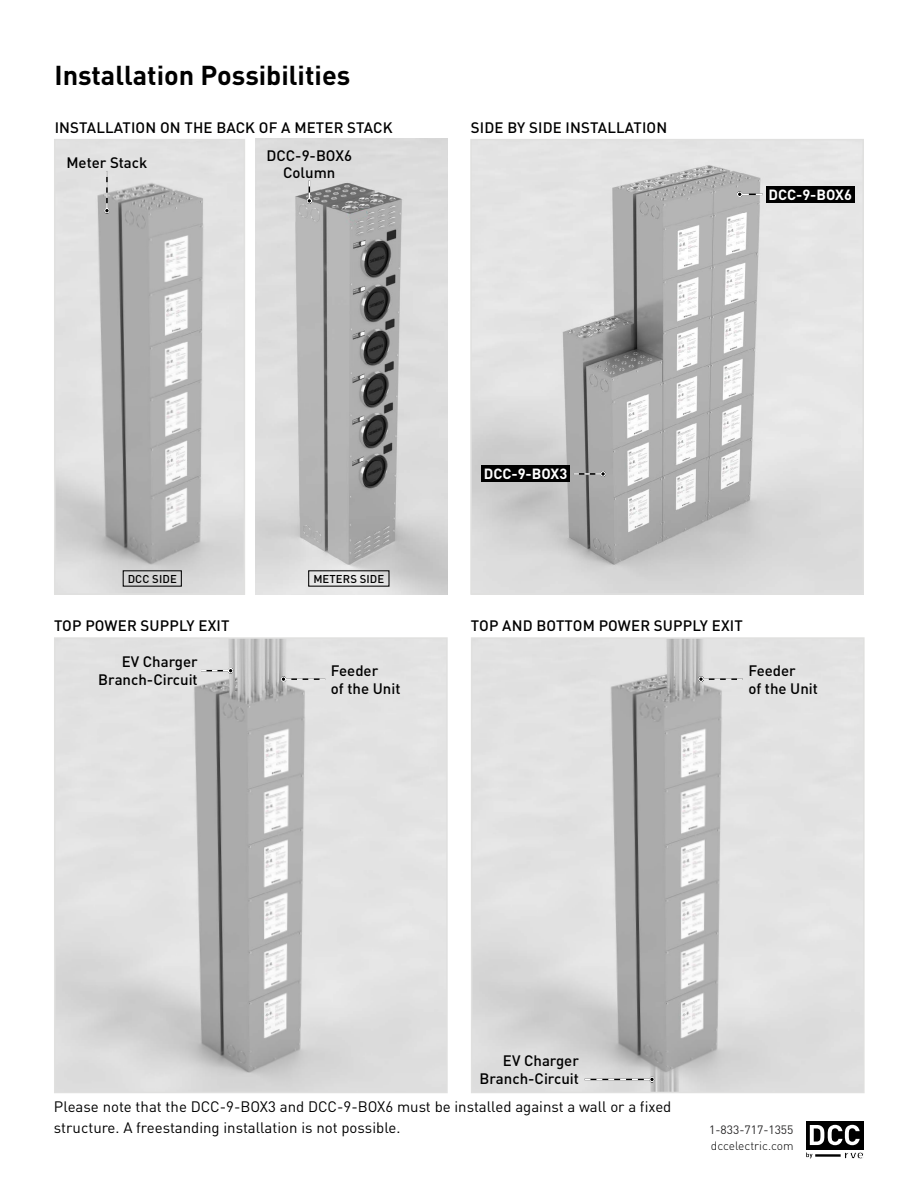
<style>
.page{position:relative;width:918px;height:1188px;background:#fff}
.page>*{position:absolute;margin:0;border:0;box-sizing:border-box;transform-origin:0 0}
.t1{font:700 27px "DINOT";color:#000}
.t2{font:500 15px/18px "DINOT";color:#000}
.t3{font:15px/21px "DINOT";color:#000}
.t4{font:700 14.55px "DINOT";color:#fff}
.t5{font:300 12px "DINOT";color:#000}
.t6{font:12px "DINOT";color:#292829}
.t7{font:500 11.25px "DINOT";letter-spacing:.01em;color:#000}
</style>
<div class="page">
<hr style="left:815px;top:1154px;width:26px;height:3px;background:#000">
<svg style="left:845px;top:1152px;width:19px;height:7px"></svg>
<svg style="left:806px;top:1153px;width:7px;height:5px"></svg>
<div style="left:806px;top:1121px;width:58px;height:28px;background:#000"></div>
<svg style="left:810px;top:1125px;width:50px;height:20px"></svg>
<img style="left:57px;top:142px;width:185px;height:450px">
<div style="left:54px;top:139px;width:191px;height:456px;border:2px solid #e0e0df"></div>
<img style="left:256px;top:139px;width:191px;height:456px">
<img style="left:473px;top:142px;width:388px;height:450px">
<div style="left:470px;top:139px;width:394px;height:456px;border:2px solid #e0e0df"></div>
<svg style="left:104px;top:172px;width:6px;height:42px"></svg>
<svg style="left:306px;top:180px;width:6px;height:24px"></svg>
<svg style="left:573px;top:471px;width:33px;height:6px"></svg>
<svg style="left:737px;top:191px;width:26px;height:7px"></svg>
<div style="left:481px;top:466px;width:89px;height:16px;background:#000"></div>
<div style="left:766px;top:186px;width:89px;height:16px;background:#000"></div>
<div style="left:123px;top:570px;width:59px;height:17px;border:1px solid #000"></div>
<img style="left:57px;top:640px;width:388px;height:450px">
<div style="left:54px;top:637px;width:394px;height:456px;border:2px solid #e0e0df"></div>
<img style="left:474px;top:640px;width:388px;height:450px">
<div style="left:471px;top:637px;width:394px;height:456px;border:2px solid #e0e0df"></div>
<svg style="left:201px;top:667px;width:33px;height:7px"></svg>
<svg style="left:585px;top:1076px;width:70px;height:7px"></svg>
<svg style="left:698px;top:676px;width:45px;height:6px"></svg>
<svg style="left:280px;top:676px;width:45px;height:6px"></svg>
<svg style="left:349px;top:210px;width:18px;height:11px"></svg>
<h1 class="t1" style="left:55px;top:57px;width:297px">Installation Possibilities</h1>
<p class="t2" style="left:55px;top:118px;width:340px">INSTALLATION ON THE BACK OF A METER STACK</p>
<p class="t2" style="left:66px;top:153px;width:82px">Meter Stack</p>
<p class="t2" style="left:267px;top:147px;width:87px;line-height:16.5px;text-align:center">DCC-9-BOX6<br>Column</p>
<p class="t2" style="left:471px;top:118px;width:198px">SIDE BY SIDE INSTALLATION</p>
<p class="t4" style="left:769px;top:185px;width:85px">DCC-9-BOX6</p>
<p class="t7" style="left:128px;top:572px;width:51px">DCC SIDE</p>
<p class="t7" style="left:313px;top:572px;width:72px">METERS SIDE</p>
<p class="t2" style="left:54px;top:616px;width:177px">TOP POWER SUPPLY EXIT</p>
<p class="t2" style="left:98px;top:653px;width:101px;text-align:right">EV Charger<br>Branch-Circuit</p>
<p class="t2" style="left:331px;top:661px;width:71px">Feeder<br>of the Unit</p>
<p class="t4" style="left:484px;top:465px;width:85px">DCC-9-BOX3</p>
<p class="t2" style="left:471px;top:616px;width:273px">TOP AND BOTTOM POWER SUPPLY EXIT</p>
<p class="t2" style="left:748px;top:661px;width:71px">Feeder<br>of the Unit</p>
<p class="t2" style="left:480px;top:1051px;width:101px;text-align:right">EV Charger<br>Branch-Circuit</p>
<p class="t3" style="left:54px;top:1096px;width:619px">Please note that the DCC-9-BOX3 and DCC-9-BOX6 must be installed against a wall or a fixed structure. A freestanding installation is not possible.</p>
<p class="t6" style="left:709px;top:1122px;width:86px">1-833-717-1355</p>
<p class="t5" style="left:711px;top:1137px;width:84px">dccelectric.com</p>
</div>
